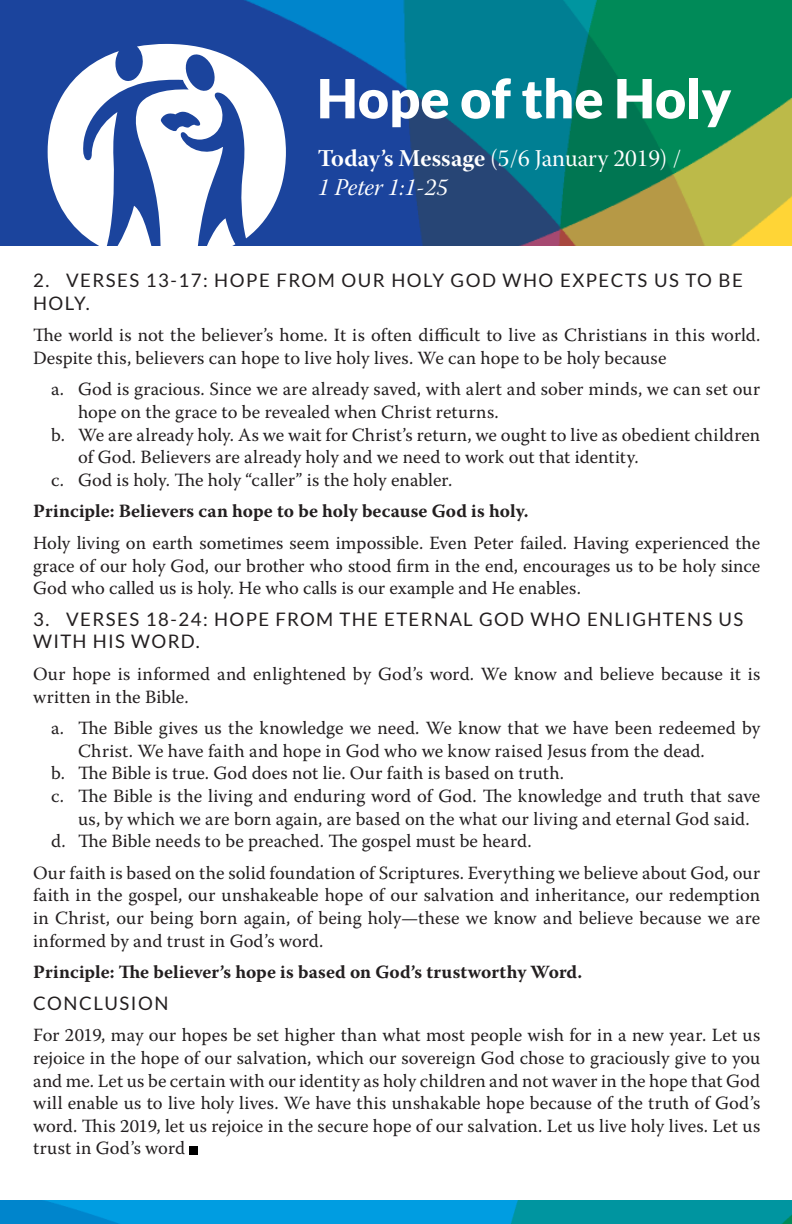
<style>
.page{position:relative;width:792px;height:1224px;background:#fff}
.page>*{position:absolute;margin:0;border:0;box-sizing:border-box;transform-origin:0 0}
.t1{font:900 54px "Lato";color:#fff}
.t2{font:24px/28.8px "Warnock Pro Subh";color:#fff}
.t3{font:18.6px/22.6px "Warnock Pro";letter-spacing:.005em;color:#231f20}
.t4{font:18.6px/22.6px "Lato";letter-spacing:.08em;color:#231f20}
.t5{font:700 18.6px "Warnock Pro";letter-spacing:.01em;color:#231f20}
.s1{font-family:"Warnock Pro Bold Subh"}
.s2{font-family:"Warnock Pro It Subh"}
</style>
<div class="page">
<img style="left:0;top:0;width:792px;height:246px">
<svg style="left:48px;top:44px;width:238px;height:202px"></svg>
<svg style="left:202px;top:218px;width:33px;height:28px"></svg>
<img style="left:0;top:1201px;width:792px;height:23px">
<div style="left:189px;top:1146px;width:9px;height:8px;background:#000"></div>
<p class="t1" style="left:317px;top:67px;width:416px">Hope of the Holy</p>
<p class="t2" style="left:318px;top:147px;width:365px"><span class="s1">Today’s Message</span> (5/6 January 2019) /<br><span class="s2">1 Peter 1:1-25</span></p>
<p class="t4" style="left:33px;top:269px;width:711px">2. VERSES 13-17: HOPE FROM OUR HOLY GOD WHO EXPECTS US TO BE<br>HOLY.</p>
<p class="t3" style="left:33px;top:323px;width:729px">The world is not the believer’s home. It is often difficult to live as Christians in this world.<br>Despite this, believers can hope to live holy lives. We can hope to be holy because</p>
<p class="t3" style="left:78px;top:378px;width:684px;text-indent:-27px">a. God is gracious. Since we are already saved, with alert and sober minds, we can set our hope on the grace to be revealed when Christ returns.</p>
<p class="t3" style="left:78px;top:423px;width:684px;text-indent:-27px">b. We are already holy. As we wait for Christ’s return, we ought to live as obedient children of God. Believers are already holy and we need to work out that identity.</p>
<p class="t3" style="left:51px;top:468px;width:403px">c. God is holy. The holy “caller” is the holy enabler.</p>
<p class="t5" style="left:33px;top:500px;width:497px">Principle: Believers can hope to be holy because God is holy.</p>
<p class="t3" style="left:33px;top:531px;width:729px;text-align:justify">Holy living on earth sometimes seem impossible. Even Peter failed. Having experienced the grace of our holy God, our brother who stood firm in the end, encourages us to be holy since God who called us is holy. He who calls is our example and He enables.</p>
<p class="t4" style="left:33px;top:608px;width:712px">3. VERSES 18-24: HOPE FROM THE ETERNAL GOD WHO ENLIGHTENS US<br>WITH HIS WORD.</p>
<p class="t3" style="left:33px;top:662px;width:729px">Our hope is informed and enlightened by God’s word. We know and believe because it is written in the Bible.</p>
<p class="t3" style="left:78px;top:716px;width:684px;text-indent:-27px">a. The Bible gives us the knowledge we need. We know that we have been redeemed by<br>Christ. We have faith and hope in God who we know raised Jesus from the dead.</p>
<p class="t3" style="left:51px;top:762px;width:515px">b. The Bible is true. God does not lie. Our faith is based on truth.</p>
<p class="t3" style="left:78px;top:784px;width:684px;text-indent:-27px">c. The Bible is the living and enduring word of God. The knowledge and truth that save us, by which we are born again, are based on the what our living and eternal God said.</p>
<p class="t3" style="left:51px;top:829px;width:482px">d. The Bible needs to be preached. The gospel must be heard.</p>
<p class="t3" style="left:33px;top:861px;width:729px;text-align:justify">Our faith is based on the solid foundation of Scriptures. Everything we believe about God, our faith in the gospel, our unshakeable hope of our salvation and inheritance, our redemption in Christ, our being born again, of being holy—these we know and believe because we are informed by and trust in God’s word.</p>
<p class="t5" style="left:33px;top:961px;width:551px">Principle: The believer’s hope is based on God’s trustworthy Word.</p>
<p class="t4" style="left:33px;top:992px;width:137px">CONCLUSION</p>
<p class="t3" style="left:33px;top:1024px;width:729px;text-align:justify">For 2019, may our hopes be set higher than what most people wish for in a new year. Let us rejoice in the hope of our salvation, which our sovereign God chose to graciously give to you and me. Let us be certain with our identity as holy children and not waver in the hope that God will enable us to live holy lives. We have this unshakable hope because of the truth of God’s word. This 2019, let us rejoice in the secure hope of our salvation. Let us live holy lives. Let us trust in God’s word</p>
</div>
